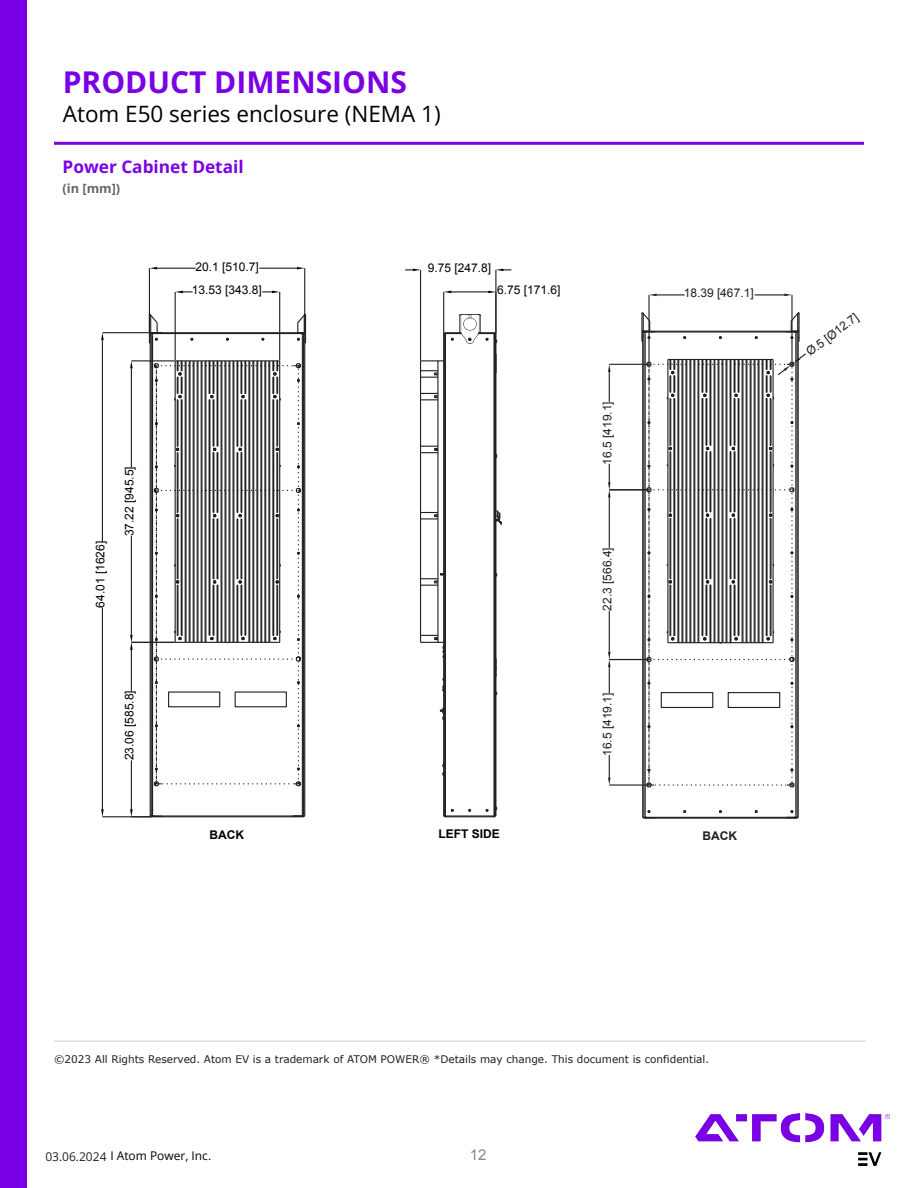
<style>
.page{position:relative;width:918px;height:1188px;background:#fff}
.page>*{position:absolute;margin:0;border:0;box-sizing:border-box;transform-origin:0 0}
.t1{font:700 30px "Open Sans";color:#7a00e6}
.t2{font:22.5px "Open Sans";color:#000}
.t3{font:700 17.25px "Open Sans";color:#7a00e6}
.t4{font:15px "Arial";color:#888}
.t5{font:700 12.75px "Open Sans";color:#63666a}
.t6{font:12px "Arial";color:#000}
.t7{font:12px "Arial";color:#231f20}
.t8{font:12px "Open Sans";color:#000}
.t9{font:700 12px "Arial";color:#000}
.t10{font:12px "Open Sans";color:#231f20}
.t11{font:700 12px "Arial";color:#231f20}
.t12{font:10.5px "Verdana";color:#231f20}
.s1{font-style:inherit}
</style>
<div class="page">
<hr style="left:54px;top:142px;width:810px;height:3px;background:#7a00e6">
<hr style="left:102px;top:332px;width:47px;height:1px;background:#231f20">
<hr style="left:102px;top:816px;width:49px;height:1px;background:#231f20">
<svg style="left:101px;top:809px;width:3px;height:8px"></svg>
<svg style="left:101px;top:333px;width:3px;height:7px"></svg>
<hr style="left:175px;top:292px;width:1px;height:68px;background:#231f20">
<hr style="left:279px;top:292px;width:1px;height:68px;background:#231f20">
<hr style="left:102px;top:340px;width:1px;height:202px;background:#231f20">
<hr style="left:102px;top:608px;width:1px;height:201px;background:#231f20">
<img style="left:459px;top:314px;width:21px;height:18px">
<svg style="left:420px;top:332px;width:82px;height:486px"></svg>
<hr style="left:443px;top:292px;width:1px;height:41px;background:#231f20">
<hr style="left:451px;top:291px;width:37px;height:1px;background:#231f20">
<svg style="left:444px;top:291px;width:7px;height:2px"></svg>
<svg style="left:488px;top:291px;width:7px;height:2px"></svg>
<hr style="left:495px;top:270px;width:1px;height:63px;background:#231f20">
<hr style="left:420px;top:270px;width:1px;height:90px;background:#231f20">
<svg style="left:405px;top:269px;width:16px;height:2px"></svg>
<svg style="left:496px;top:269px;width:15px;height:2px"></svg>
<svg style="left:175px;top:291px;width:18px;height:2px"></svg>
<svg style="left:262px;top:291px;width:18px;height:2px"></svg>
<hr style="left:304px;top:268px;width:1px;height:64px;background:#231f20">
<hr style="left:149px;top:268px;width:1px;height:64px;background:#231f20">
<hr style="left:259px;top:268px;width:38px;height:1px;background:#231f20">
<hr style="left:157px;top:268px;width:39px;height:1px;background:#231f20">
<svg style="left:149px;top:267px;width:8px;height:2px"></svg>
<svg style="left:297px;top:267px;width:8px;height:2px"></svg>
<svg style="left:130px;top:312px;width:177px;height:506px"></svg>
<hr style="left:648px;top:295px;width:2px;height:69px;background:#231f20">
<hr style="left:791px;top:295px;width:2px;height:69px;background:#231f20">
<hr style="left:609px;top:372px;width:1px;height:30px;background:#231f20">
<svg style="left:649px;top:294px;width:36px;height:2px"></svg>
<svg style="left:755px;top:294px;width:37px;height:2px"></svg>
<hr style="left:609px;top:364px;width:40px;height:1px;background:#231f20">
<svg style="left:608px;top:364px;width:3px;height:8px"></svg>
<hr style="left:609px;top:489px;width:40px;height:1px;background:#231f20">
<svg style="left:608px;top:464px;width:3px;height:33px"></svg>
<hr style="left:609px;top:784px;width:40px;height:2px;background:#231f20">
<hr style="left:609px;top:659px;width:40px;height:1px;background:#231f20">
<hr style="left:609px;top:497px;width:1px;height:51px;background:#231f20">
<hr style="left:609px;top:611px;width:1px;height:41px;background:#231f20">
<svg style="left:608px;top:755px;width:3px;height:30px"></svg>
<svg style="left:608px;top:652px;width:3px;height:41px"></svg>
<svg style="left:641px;top:310px;width:165px;height:509px"></svg>
<hr style="left:54px;top:1041px;width:812px;height:1px;background:#d1d3d4">
<div style="left:0;top:0;width:27px;height:1188px;background:#7a00e6"></div>
<img style="left:696px;top:1114px;width:194px;height:51px">
<h1 class="t1" style="left:63px;top:61px;width:346px">PRODUCT DIMENSIONS</h1>
<h2 class="t2" style="left:63px;top:98px;width:379px">Atom E50 series <span class="s1">enclosure</span> (NEMA 1)</h2>
<h3 class="t3" style="left:63px;top:155px;width:183px">Power Cabinet Detail</h3>
<p class="t5" style="left:63px;top:179px;width:59px">(in [mm])</p>
<p class="t6" style="left:196px;top:258px;width:65px">20.1 [510.7]</p>
<p class="t6" style="left:192px;top:282px;width:72px">13.53 [343.8]</p>
<p class="t6" style="left:428px;top:260px;width:65px">9.75 [247.8]</p>
<p class="t6" style="left:497px;top:282px;width:65px">6.75 [171.6]</p>
<p class="t6" style="left:93px;top:608px;width:68px;rotate:-90deg">64.01 [1626]</p>
<p class="t6" style="left:121px;top:536px;width:72px;rotate:-90deg">37.22 [945.5]</p>
<p class="t6" style="left:121px;top:760px;width:72px;rotate:-90deg">23.06 [585.8]</p>
<p class="t9" style="left:209px;top:827px;width:36px">BACK</p>
<p class="t9" style="left:439px;top:826px;width:63px">LEFT SIDE</p>
<p class="t7" style="left:599px;top:465px;width:65px;rotate:-90deg">16.5 [419.1]</p>
<p class="t7" style="left:599px;top:611px;width:65px;rotate:-90deg">22.3 [566.4]</p>
<p class="t7" style="left:599px;top:756px;width:65px;rotate:-90deg">16.5 [419.1]</p>
<p class="t7" style="left:684px;top:285px;width:72px">18.39 [467.1]</p>
<p class="t7" style="left:803px;top:347px;width:63px;rotate:-37deg">Ø.5 [Ø12.7]</p>
<p class="t11" style="left:702px;top:828px;width:36px">BACK</p>
<p class="t12" style="left:54px;top:1052px;width:657px">©2023 All Rights Reserved. Atom EV is a trademark of ATOM POWER® *Details may change. This document is confidential.</p>
<p class="t8" style="left:46px;top:1147px;width:167px">10.25.2023 I Atom Power, Inc.</p>
<h3 class="t4" style="left:470px;top:1145px;width:18px">12</h3>
<p class="t10" style="left:45px;top:1148px;width:32px">03 06</p>
<p class="t10" style="left:100px;top:1148px;width:8px">4</p>
</div>
